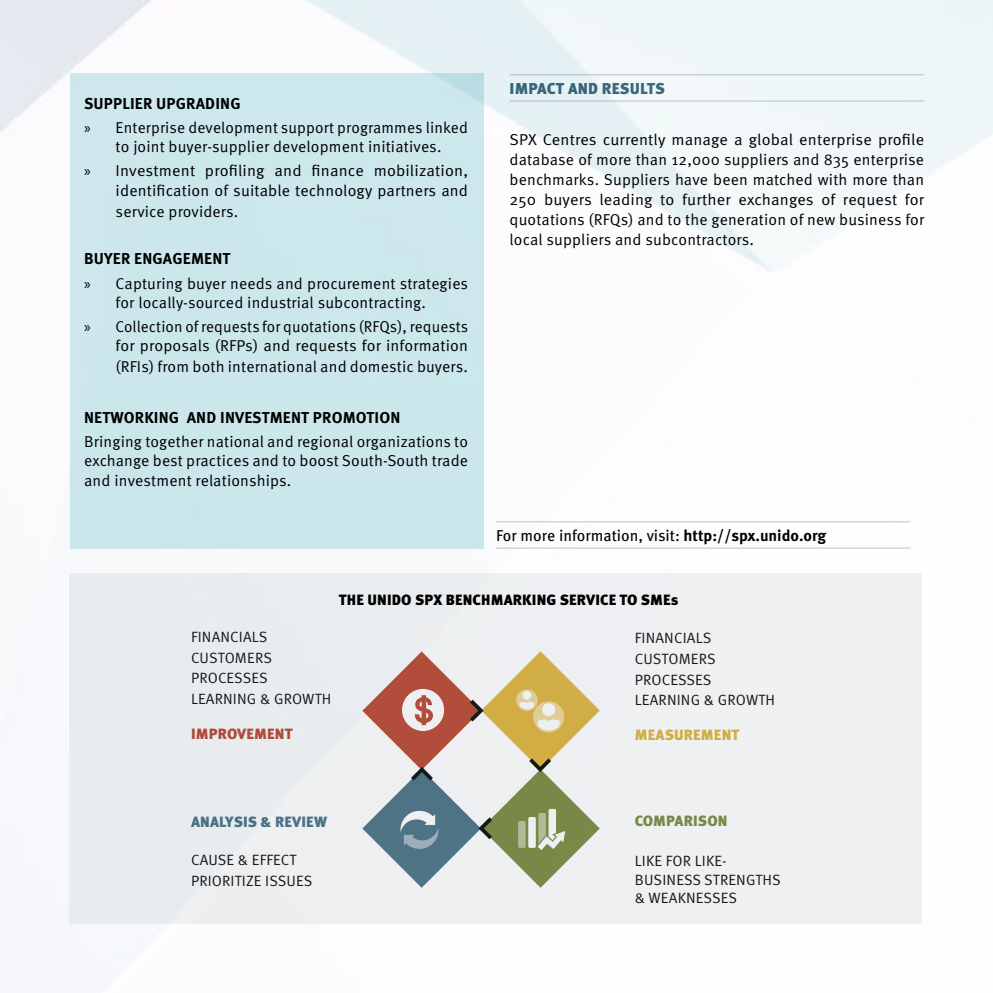
<style>
.page{position:relative;width:993px;height:993px;background:#fff}
.page>*{position:absolute;margin:0;border:0;box-sizing:border-box;transform-origin:0 0}
.t1{font:15.75px/20.1px "Meta Pro";letter-spacing:.01em;color:#000}
.t2{font:15.75px "Meta Pro";color:#000}
.t3{font:700 15.75px "Meta Pro";letter-spacing:.01em;color:#000}
.t4{font:900 15.75px "Meta Pro";letter-spacing:.01em;color:#406b80}
.t5{font:14.88px/20.7px "Meta Pro";letter-spacing:.01em;color:#000}
.t6{font:900 14.88px "Meta Pro";letter-spacing:.01em;color:#000}
.t7{font:900 14.88px "Meta Pro";letter-spacing:.01em;color:#3f6c80}
.t8{font:900 14.88px "Meta Pro";letter-spacing:.01em;color:#b83f2a}
.t9{font:900 14.88px "Meta Pro";letter-spacing:.01em;color:#dcb135}
.t10{font:900 14.88px "Meta Pro";letter-spacing:.01em;color:#748637}
.s1{font-weight:700}
.s2{font-family:"Myriad Pro"}
</style>
<div class="page">
<svg style="left:69px;top:573px;width:853px;height:350px;background:#e4e5e3"></svg>
<div style="left:71px;top:73px;width:412px;height:475px;background:#cbe7ec"></div>
<p class="t1" style="left:84px;top:91px;width:385px;line-height:24.2px"><span class="s1">SUPPLIER UPGRADING<br></span><span class="s2">»</span> Enterprise development support programmes linked</p>
<p class="t1" style="left:84px;top:135px;width:385px;line-height:24.2px;text-align:center">to joint buyer-supplier development initiatives.<br><span class="s2">»</span> Investment profiling and finance mobilization,</p>
<p class="t1" style="left:116px;top:180px;width:354px;line-height:21px">identification of suitable technology partners and service providers.</p>
<p class="t1" style="left:84px;top:247px;width:385px;line-height:24.2px"><span class="s1">BUYER ENGAGEMENT<br></span><span class="s2">»</span> Capturing buyer needs and procurement strategies</p>
<p class="t1" style="left:84px;top:291px;width:385px;line-height:24.2px;text-indent:32px">for locally-sourced industrial subcontracting.<br><span class="s2">»</span> Collection of requests for quotations (RFQs), requests</p>
<p class="t1" style="left:116px;top:336px;width:354px;line-height:21px">for proposals (RFPs) and requests for information (RFIs) from both international and domestic buyers.</p>
<p class="t3" style="left:84px;top:407px;width:318px">NETWORKING AND INVESTMENT PROMOTION</p>
<p class="t1" style="left:84px;top:432px;width:385px;line-height:19.6px;text-align:justify">Bringing together national and regional organizations to exchange best practices and to boost South-South trade and investment relationships.</p>
<p class="t4" style="left:509px;top:79px;width:157px">IMPACT AND RESULTS</p>
<p class="t1" style="left:509px;top:129px;width:416px;text-align:justify">SPX Centres currently manage a global enterprise profile database of more than 12,000 suppliers and 835 enterprise benchmarks. Suppliers have been matched with more than 250 buyers leading to further exchanges of request for quotations (RFQs) and to the generation of new business for local suppliers and subcontractors.</p>
<p class="t2" style="left:496px;top:525px;width:332px">For more information, visit: <span class="s1">http://spx.unido.org</span></p>
<p class="t6" style="left:339px;top:590px;width:341px">THE UNIDO SPX BENCHMARKING SERVICE TO SMEs</p>
<p class="t5" style="left:191px;top:626px;width:142px">FINANCIALS<br>CUSTOMERS<br>PROCESSES<br>LEARNING &amp; GROWTH</p>
<p class="t8" style="left:191px;top:723px;width:103px">IMPROVEMENT</p>
<p class="t5" style="left:634px;top:628px;width:142px">FINANCIALS<br>CUSTOMERS<br>PROCESSES<br>LEARNING &amp; GROWTH</p>
<p class="t9" style="left:634px;top:725px;width:106px">MEASUREMENT</p>
<p class="t7" style="left:191px;top:812px;width:137px">ANALYSIS &amp; REVIEW</p>
<p class="t5" style="left:191px;top:849px;width:123px">CAUSE &amp; EFFECT<br>PRIORITIZE ISSUES</p>
<p class="t10" style="left:634px;top:811px;width:94px">COMPARISON</p>
<p class="t5" style="left:634px;top:852px;width:147px;line-height:18.4px">LIKE FOR LIKE-<br>BUSINESS STRENGTHS &amp; WEAKNESSES</p>
</div>
